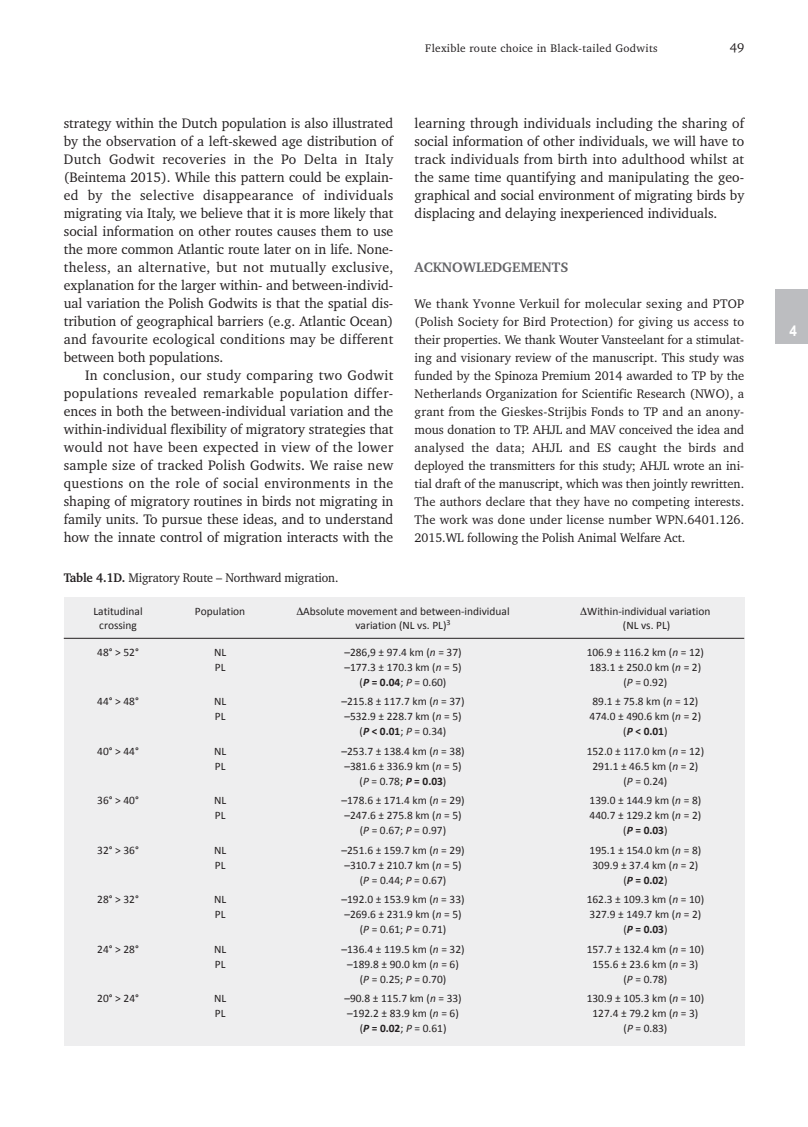
<style>
.page{position:relative;width:808px;height:1127px;background:#fff}
.page>*{position:absolute;margin:0;border:0;box-sizing:border-box;transform-origin:0 0}
.t1{font:700 15px "Arial";color:#fff;scale:.9 1}
.t2{font:14.1px/18px "Charter IT Cby BT";color:#231f20;text-align:justify}
.t3{font:700 14.1px "Charter IT Cby BT";color:#636366}
.t4{font:12.9px "Charter IT Cby BT";color:#231f20}
.t5{font:12.75px/18px "Charter IT Cby BT";letter-spacing:-.005em;color:#231f20;text-align:justify}
.t6{font:12.75px "Charter IT Cby BT";letter-spacing:-.005em;color:#231f20;scale:.95 1}
.t7{font:11.4px "Calibri";color:#231f20}
.t8{font:700 11.4px "Calibri";color:#231f20}
.t9{font:11.25px "Charter IT Cby BT";letter-spacing:.03em;color:#231f20}
.s1{font-weight:700}
.s2{font-style:italic}
.s3{font-weight:700;font-style:italic}
.s4{font-weight:400}
</style>
<div class="page">
<div style="left:776px;top:290px;width:32px;height:54px;background:#bcbdc0"></div>
<div style="left:64px;top:597px;width:680px;height:448px;background:#eeeeef"></div>
<hr style="left:64px;top:638px;width:680px;height:1px;background:#231f20">
<p class="t9" style="left:425px;top:44px;width:234px">Flexible route choice in Black-tailed Godwits</p>
<p class="t4" style="left:730px;top:42px;width:16px">49</p>
<p class="t2" style="left:64px;top:115px;width:331px">strategy within the Dutch population is also illustrated by the observation of a left-skewed age distribution of Dutch Godwit recoveries in the Po Delta in Italy (Beintema 2015). While this pattern could be explain - ed by the selective disappearance of individuals migrating via Italy, we believe that it is more likely that social information on other routes causes them to use the more common Atlantic route later on in life. None - theless, an alternative, but not mutually exclusive, explanation for the larger within- and between-individ&shy;ual variation the Polish Godwits is that the spatial dis&shy;tribution of geographical barriers (e.g. Atlantic Ocean) and favourite ecological conditions may be different between both populations.</p>
<p class="t2" style="left:64px;top:367px;width:331px;text-indent:21px">In conclusion, our study comparing two Godwit populations revealed remarkable population differ&shy;ences in both the between-individual variation and the within-individual flexibility of migratory strategies that would not have been expected in view of the lower sample size of tracked Polish Godwits. We raise new questions on the role of social environments in the shaping of migratory routines in birds not migrating in family units. To pursue these ideas, and to understand how the innate control of migration interacts with the</p>
<p class="t6" style="left:64px;top:572px;width:291px"><span class="s1">Table 4.1D.</span> Migratory Route – Northward migration.</p>
<p class="t2" style="left:415px;top:115px;width:331px">learning through individuals including the sharing of social information of other individuals, we will have to track individuals from birth into adulthood whilst at the same time quantifying and manipulating the geo&shy;graphical and social environment of migrating birds by displacing and delaying inexperienced individuals.</p>
<p class="t3" style="left:415px;top:261px;width:155px">ACKNOWLEDGEMENTS</p>
<p class="t5" style="left:415px;top:295px;width:331px">We thank Yvonne Verkuil for molecular sexing and PTOP (Polish Society for Bird Protection) for giving us access to their properties. We thank Wouter Vansteelant for a stimulat&shy;ing and visionary review of the manuscript. This study was funded by the Spinoza Premium 2014 awarded to TP by the Netherlands Organization for Scientific Research (NWO), a grant from the Gieskes-Strijbis Fonds to TP and an anony&shy;mous donation to TP. AHJL and MAV conceived the idea and analysed the data; AHJL and ES caught the birds and deployed the transmitters for this study; AHJL wrote an ini&shy;tial draft of the manuscript, which was then jointly rewritten.<br>The authors declare that they have no competing interests.<br>The work was done under license number WPN.6401.126.<br>2015.WL following the Polish Animal Welfare Act.</p>
<p class="t7" style="left:93px;top:604px;width:51px">Latitudinal</p>
<p class="t7" style="left:195px;top:604px;width:52px">Population</p>
<p class="t7" style="left:303px;top:604px;width:208px">Absolute movement and between-individual</p>
<p class="t7" style="left:587px;top:604px;width:125px">Within-individual variation</p>
<p class="t7" style="left:99px;top:618px;width:39px">crossing</p>
<p class="t7" style="left:355px;top:618px;width:97px">variation (NL vs. PL)<sup>3</sup></p>
<p class="t7" style="left:623px;top:618px;width:49px">(NL vs. PL)</p>
<p class="t7" style="left:97px;top:645px;width:43px">48° &gt; 52°</p>
<p class="t7" style="left:214px;top:645px;width:14px">NL</p>
<p class="t7" style="left:344px;top:645px;width:119px">–286,9 ± 97.4 km (<span class="s2">n</span> = 37)</p>
<p class="t7" style="left:587px;top:645px;width:119px">106.9 ± 116.2 km (<span class="s2">n</span> = 12)</p>
<p class="t7" style="left:215px;top:660px;width:12px">PL</p>
<p class="t7" style="left:344px;top:660px;width:119px">–177.3 ± 170.3 km (<span class="s2">n</span> = 5)</p>
<p class="t7" style="left:589px;top:660px;width:113px">183.1 ± 250.0 km (<span class="s2">n</span> = 2)</p>
<p class="t7" style="left:360px;top:675px;width:88px">(<span class="s3">P</span> <span class="s1">= 0.04</span>; <span class="s2">P</span> = 0.60)</p>
<p class="t7" style="left:623px;top:675px;width:45px">(<span class="s2">P</span> = 0.92)</p>
<p class="t7" style="left:97px;top:694px;width:43px">44° &gt; 48°</p>
<p class="t7" style="left:214px;top:694px;width:14px">NL</p>
<p class="t7" style="left:341px;top:694px;width:125px">–215.8 ± 117.7 km (<span class="s2">n</span> = 37)</p>
<p class="t7" style="left:592px;top:694px;width:107px">89.1 ± 75.8 km (<span class="s2">n</span> = 12)</p>
<p class="t7" style="left:215px;top:709px;width:12px">PL</p>
<p class="t7" style="left:344px;top:709px;width:119px">–532.9 ± 228.7 km (<span class="s2">n</span> = 5)</p>
<p class="t7" style="left:589px;top:709px;width:113px">474.0 ± 490.6 km (<span class="s2">n</span> = 2)</p>
<p class="t7" style="left:360px;top:724px;width:88px">(<span class="s3">P</span> <span class="s1">&lt; 0.01</span>; <span class="s2">P</span> = 0.34)</p>
<p class="t8" style="left:623px;top:724px;width:46px"><span class="s4">(</span><span class="s2">P</span> &lt; 0.01<span class="s4">)</span></p>
<p class="t7" style="left:97px;top:744px;width:43px">40° &gt; 44°</p>
<p class="t7" style="left:214px;top:744px;width:14px">NL</p>
<p class="t7" style="left:341px;top:744px;width:125px">–253.7 ± 138.4 km (<span class="s2">n</span> = 38)</p>
<p class="t7" style="left:587px;top:744px;width:119px">152.0 ± 117.0 km (<span class="s2">n</span> = 12)</p>
<p class="t7" style="left:215px;top:759px;width:12px">PL</p>
<p class="t7" style="left:344px;top:759px;width:119px">–381.6 ± 336.9 km (<span class="s2">n</span> = 5)</p>
<p class="t7" style="left:592px;top:759px;width:107px">291.1 ± 46.5 km (<span class="s2">n</span> = 2)</p>
<p class="t7" style="left:360px;top:774px;width:88px">(<span class="s2">P</span> = 0.78; <span class="s3">P</span> <span class="s1">= 0.03</span>)</p>
<p class="t7" style="left:623px;top:774px;width:45px">(<span class="s2">P</span> = 0.24)</p>
<p class="t7" style="left:97px;top:793px;width:43px">36° &gt; 40°</p>
<p class="t7" style="left:214px;top:793px;width:14px">NL</p>
<p class="t7" style="left:341px;top:793px;width:125px">–178.6 ± 171.4 km (<span class="s2">n</span> = 29)</p>
<p class="t7" style="left:590px;top:793px;width:113px">139.0 ± 144.9 km (<span class="s2">n</span> = 8)</p>
<p class="t7" style="left:215px;top:808px;width:12px">PL</p>
<p class="t7" style="left:344px;top:808px;width:119px">–247.6 ± 275.8 km (<span class="s2">n</span> = 5)</p>
<p class="t7" style="left:590px;top:808px;width:113px">440.7 ± 129.2 km (<span class="s2">n</span> = 2)</p>
<p class="t7" style="left:360px;top:823px;width:88px">(<span class="s2">P</span> = 0.67; <span class="s2">P</span> = 0.97)</p>
<p class="t8" style="left:623px;top:823px;width:46px"><span class="s4">(</span><span class="s2">P</span> = 0.03<span class="s4">)</span></p>
<p class="t7" style="left:97px;top:843px;width:43px">32° &gt; 36°</p>
<p class="t7" style="left:214px;top:843px;width:14px">NL</p>
<p class="t7" style="left:341px;top:843px;width:125px">–251.6 ± 159.7 km (<span class="s2">n</span> = 29)</p>
<p class="t7" style="left:590px;top:843px;width:113px">195.1 ± 154.0 km (<span class="s2">n</span> = 8)</p>
<p class="t7" style="left:215px;top:858px;width:12px">PL</p>
<p class="t7" style="left:344px;top:858px;width:119px">–310.7 ± 210.7 km (<span class="s2">n</span> = 5)</p>
<p class="t7" style="left:592px;top:858px;width:107px">309.9 ± 37.4 km (<span class="s2">n</span> = 2)</p>
<p class="t7" style="left:360px;top:873px;width:88px">(<span class="s2">P</span> = 0.44; <span class="s2">P</span> = 0.67)</p>
<p class="t8" style="left:623px;top:873px;width:46px"><span class="s4">(</span><span class="s2">P</span> = 0.02<span class="s4">)</span></p>
<p class="t7" style="left:97px;top:892px;width:43px">28° &gt; 32°</p>
<p class="t7" style="left:214px;top:892px;width:14px">NL</p>
<p class="t7" style="left:341px;top:892px;width:125px">–192.0 ± 153.9 km (<span class="s2">n</span> = 33)</p>
<p class="t7" style="left:587px;top:892px;width:119px">162.3 ± 109.3 km (<span class="s2">n</span> = 10)</p>
<p class="t7" style="left:215px;top:907px;width:12px">PL</p>
<p class="t7" style="left:344px;top:907px;width:119px">–269.6 ± 231.9 km (<span class="s2">n</span> = 5)</p>
<p class="t7" style="left:590px;top:907px;width:113px">327.9 ± 149.7 km (<span class="s2">n</span> = 2)</p>
<p class="t7" style="left:360px;top:922px;width:88px">(<span class="s2">P</span> = 0.61; <span class="s2">P</span> = 0.71)</p>
<p class="t8" style="left:623px;top:922px;width:46px"><span class="s4">(</span><span class="s2">P</span> = 0.03<span class="s4">)</span></p>
<p class="t7" style="left:97px;top:942px;width:43px">24° &gt; 28°</p>
<p class="t7" style="left:214px;top:942px;width:14px">NL</p>
<p class="t7" style="left:341px;top:942px;width:125px">–136.4 ± 119.5 km (<span class="s2">n</span> = 32)</p>
<p class="t7" style="left:587px;top:942px;width:119px">157.7 ± 132.4 km (<span class="s2">n</span> = 10)</p>
<p class="t7" style="left:215px;top:957px;width:12px">PL</p>
<p class="t7" style="left:347px;top:957px;width:113px">–189.8 ± 90.0 km (<span class="s2">n</span> = 6)</p>
<p class="t7" style="left:592px;top:957px;width:107px">155.6 ± 23.6 km (<span class="s2">n</span> = 3)</p>
<p class="t7" style="left:360px;top:972px;width:88px">(<span class="s2">P</span> = 0.25; <span class="s2">P</span> = 0.70)</p>
<p class="t7" style="left:623px;top:972px;width:45px">(<span class="s2">P</span> = 0.78)</p>
<p class="t7" style="left:97px;top:991px;width:43px">20° &gt; 24°</p>
<p class="t7" style="left:214px;top:991px;width:14px">NL</p>
<p class="t7" style="left:344px;top:991px;width:119px">–90.8 ± 115.7 km (<span class="s2">n</span> = 33)</p>
<p class="t7" style="left:587px;top:991px;width:119px">130.9 ± 105.3 km (<span class="s2">n</span> = 10)</p>
<p class="t7" style="left:215px;top:1006px;width:12px">PL</p>
<p class="t7" style="left:347px;top:1006px;width:113px">–192.2 ± 83.9 km (<span class="s2">n</span> = 6)</p>
<p class="t7" style="left:592px;top:1006px;width:107px">127.4 ± 79.2 km (<span class="s2">n</span> = 3)</p>
<p class="t7" style="left:360px;top:1021px;width:88px">(<span class="s3">P</span> <span class="s1">= 0.02</span>; <span class="s2">P</span> = 0.61)</p>
<p class="t7" style="left:623px;top:1021px;width:45px">(<span class="s2">P</span> = 0.83)</p>
<p class="t1" style="left:789px;top:321px;width:10px">4</p>
</div>
